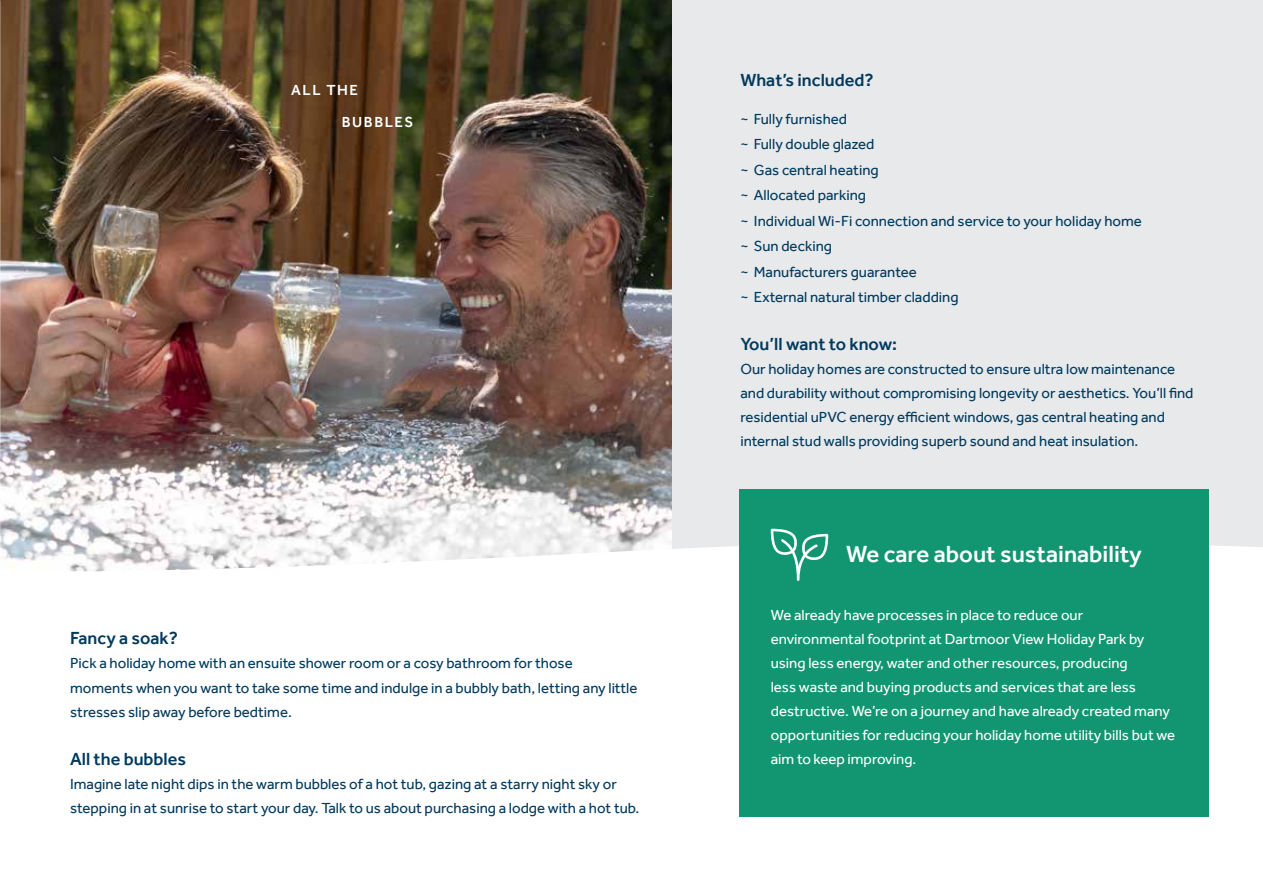
<style>
.page{position:relative;width:1263px;height:893px;background:#fff}
.page>*{position:absolute;margin:0;border:0;box-sizing:border-box;transform-origin:0 0}
.t1{font:500 24px "Effra";color:#fff}
.t2{font:500 18px "Effra";color:#003a5e}
.t3{font:15px/25.5px "Effra";color:#003a5e}
.t4{font:15px/24px "Effra";color:#fff}
.t5{font:500 15px/31.5px "Effra";letter-spacing:.1em;color:#fff}
</style>
<div class="page">
<div style="left:672px;top:0;width:591px;height:636px;background:#e8e9ea"></div>
<img style="left:1px;top:0;width:671px;height:539px">
<svg style="left:1px;top:539px;width:1262px;height:278px"></svg>
<div style="left:740px;top:489px;width:469px;height:327px;background:#129671"></div>
<img style="left:0;top:0;width:1px;height:893px">
<svg style="left:771px;top:529px;width:57px;height:52px"></svg>
<p class="t5" style="left:342px;top:74px;width:73px;text-indent:-51px">ALL THE<br>BUBBLES</p>
<p class="t2" style="left:70px;top:628px;width:109px">Fancy a soak?</p>
<p class="t3" style="left:70px;top:651px;width:569px;line-height:24px">Pick a holiday home with an ensuite shower room or a cosy bathroom for those moments when you want to take some time and indulge in a bubbly bath, letting any little stresses slip away before bedtime.</p>
<p class="t2" style="left:70px;top:748px;width:117px">All the bubbles</p>
<p class="t3" style="left:70px;top:771px;width:571px;line-height:24px">Imagine late night dips in the warm bubbles of a hot tub, gazing at a starry night sky or stepping in at sunrise to start your day. Talk to us about purchasing a lodge with a hot tub.</p>
<p class="t2" style="left:740px;top:70px;width:135px">What’s included?</p>
<p class="t3" style="left:740px;top:106px;width:403px">~ Fully furnished<br>~ Fully double glazed<br>~ Gas central heating<br>~ Allocated parking<br>~ Individual Wi-Fi connection and service to your holiday home ~ Sun decking<br>~ Manufacturers guarantee<br>~ External natural timber cladding</p>
<p class="t2" style="left:740px;top:334px;width:158px">You’ll want to know:</p>
<p class="t3" style="left:740px;top:357px;width:455px;line-height:24px">Our holiday homes are constructed to ensure ultra low maintenance and durability without compromising longevity or aesthetics. You’ll find residential uPVC energy efficient windows, gas central heating and internal stud walls providing superb sound and heat insulation.</p>
<h1 class="t1" style="left:846px;top:539px;width:297px">We care about sustainability</h1>
<p class="t4" style="left:771px;top:602px;width:406px">We already have processes in place to reduce our environmental footprint at Dartmoor View Holiday Park by using less energy, water and other resources, producing<br>less waste and buying products and services that are less destructive. We’re on a journey and have already created many opportunities for reducing your holiday home utility bills but we aim to keep improving.</p>
</div>
